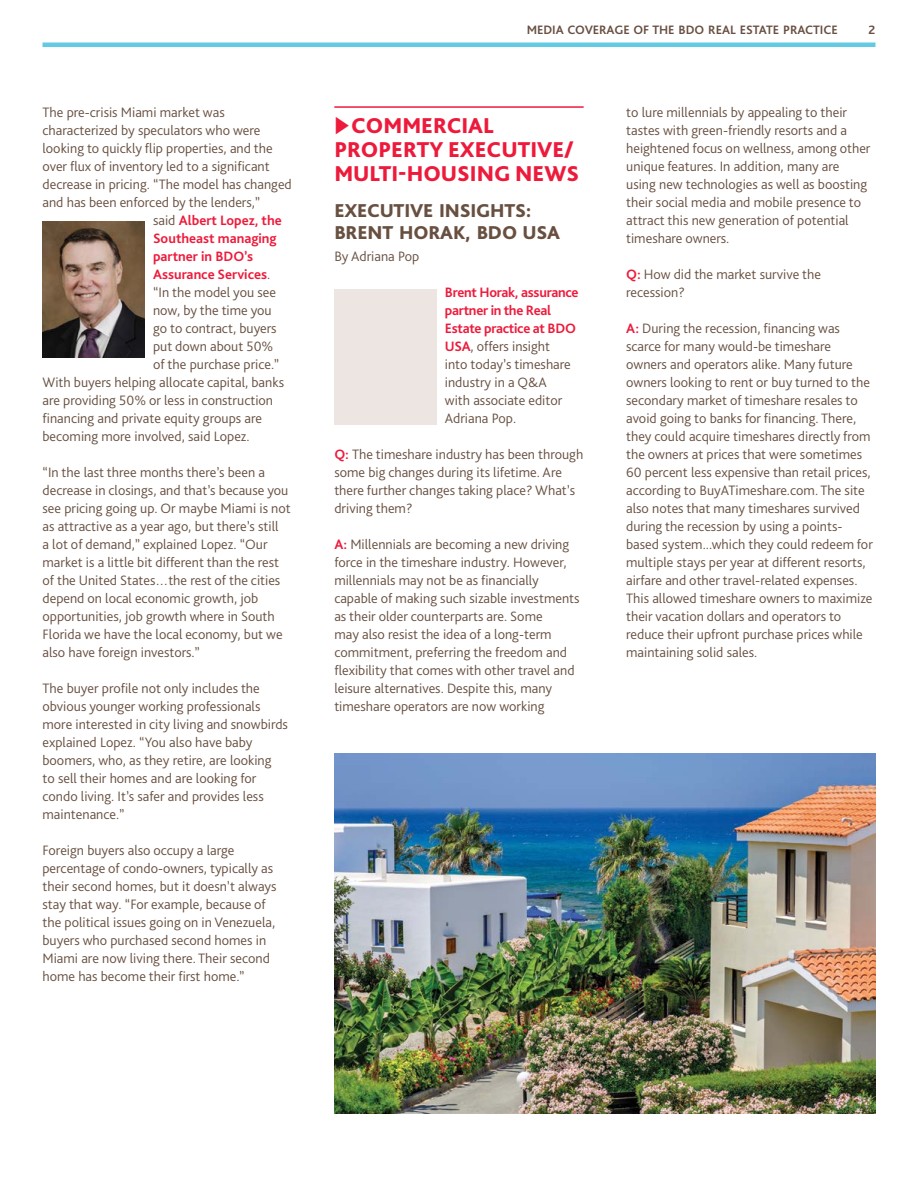
<style>
.page{position:relative;width:918px;height:1188px;background:#fff}
.page>*{position:absolute;margin:0;border:0;box-sizing:border-box;transform-origin:0 0}
.t1{font:800 22.5px/24px "Bliss Pro";color:#ed1a3b}
.t2{font:800 19.5px/22.5px "Bliss Pro";letter-spacing:-.01em;color:#685041}
.t3{font:300 14.25px/18px "Bliss Pro";color:#685041}
.t4{font:700 14.25px "Bliss Pro";color:#ed1a3b}
.t5{font:700 12.75px "Bliss Pro";letter-spacing:-.005em;color:#685041}
.s1{font-weight:300;color:#685041}
.s2{font-weight:700;color:#ed1a3b}
</style>
<div class="page">
<hr style="left:43px;top:43px;width:832px;height:4px;background:#62cae3">
<hr style="left:334px;top:106px;width:250px;height:2px;background:#ed1a3b">
<img style="left:43px;top:222px;width:102px;height:135px">
<div style="left:334px;top:289px;width:102px;height:136px;background:#ece5e1"></div>
<img style="left:334px;top:754px;width:541px;height:360px">
<p class="t3" style="left:43px;top:103px;width:184px">The pre-crisis Miami market was</p>
<p class="t3" style="left:43px;top:121px;width:219px">characterized by speculators who were</p>
<p class="t3" style="left:43px;top:139px;width:232px">looking to quickly flip properties, and the</p>
<p class="t3" style="left:43px;top:157px;width:229px">over flux of inventory led to a significant</p>
<p class="t3" style="left:43px;top:175px;width:251px">decrease in pricing. “The model has changed</p>
<p class="t3" style="left:43px;top:193px;width:219px">and has been enforced by the lenders,”</p>
<p class="t4" style="left:153px;top:212px;width:130px"><span class="s1">said</span> Albert Lopez, the</p>
<p class="t4" style="left:153px;top:230px;width:125px">Southeast managing</p>
<p class="t4" style="left:153px;top:248px;width:102px">partner in BDO’s</p>
<p class="t4" style="left:153px;top:266px;width:119px">Assurance Services<span class="s1">.</span></p>
<p class="t3" style="left:153px;top:283px;width:125px">“In the model you see</p>
<p class="t3" style="left:153px;top:301px;width:120px">now, by the time you</p>
<p class="t3" style="left:153px;top:319px;width:125px">go to contract, buyers</p>
<p class="t3" style="left:153px;top:337px;width:122px">put down about 50%</p>
<p class="t3" style="left:153px;top:355px;width:128px">of the purchase price.”</p>
<p class="t3" style="left:43px;top:373px;width:243px">With buyers helping allocate capital, banks</p>
<p class="t3" style="left:43px;top:391px;width:232px">are providing 50% or less in construction</p>
<p class="t3" style="left:43px;top:409px;width:221px">financing and private equity groups are</p>
<p class="t3" style="left:43px;top:427px;width:209px">becoming more involved, said Lopez.</p>
<p class="t3" style="left:43px;top:463px;width:250px">“In the last three months there’s been a decrease in closings, and that’s because you see pricing going up. Or maybe Miami is not as attractive as a year ago, but there’s still<br>a lot of demand,” explained Lopez. “Our market is a little bit different than the rest of the United States…the rest of the cities depend on local economic growth, job opportunities, job growth where in South Florida we have the local economy, but we also have foreign investors.”</p>
<p class="t3" style="left:43px;top:679px;width:247px">The buyer profile not only includes the obvious younger working professionals more interested in city living and snowbirds explained Lopez. “You also have baby boomers, who, as they retire, are looking<br>to sell their homes and are looking for condo living. It’s safer and provides less maintenance.”</p>
<p class="t3" style="left:43px;top:841px;width:236px">Foreign buyers also occupy a large percentage of condo-owners, typically as their second homes, but it doesn’t always stay that way. “For example, because of the political issues going on in Venezuela, buyers who purchased second homes in Miami are now living there. Their second home has become their first home.”</p>
<p class="t5" style="left:527px;top:22px;width:313px">MEDIA COVERAGE OF THE BDO REAL ESTATE PRACTICE</p>
<p class="t5" style="left:869px;top:22px;width:8px">2</p>
<h1 class="t1" style="left:334px;top:113px;width:246px">◆COMMERCIAL<br>PROPERTY EXECUTIVE/<br>MULTI-HOUSING NEWS</h1>
<h2 class="t2" style="left:334px;top:198px;width:227px">EXECUTIVE INSIGHTS:<br>BRENT HORAK, BDO USA</h2>
<p class="t3" style="left:334px;top:247px;width:87px">By Adriana Pop</p>
<p class="t3" style="left:445px;top:283px;width:135px"><span class="s2">Brent Horak, assurance partner in the Real<br>Estate practice at BDO<br>USA</span>, offers insight<br>into today’s timeshare industry in a Q&amp;A<br>with associate editor<br>Adriana Pop.</p>
<p class="t3" style="left:334px;top:445px;width:250px"><span class="s2">Q:</span> The timeshare industry has been through some big changes during its lifetime. Are there further changes taking place? What’s driving them?</p>
<p class="t3" style="left:334px;top:535px;width:247px"><span class="s2">A:</span> Millennials are becoming a new driving force in the timeshare industry. However, millennials may not be as financially capable of making such sizable investments as their older counterparts are. Some<br>may also resist the idea of a long-term commitment, preferring the freedom and flexibility that comes with other travel and leisure alternatives. Despite this, many timeshare operators are now working</p>
<p class="t3" style="left:626px;top:103px;width:246px">to lure millennials by appealing to their tastes with green-friendly resorts and a heightened focus on wellness, among other unique features. In addition, many are using new technologies as well as boosting their social media and mobile presence to attract this new generation of potential timeshare owners.</p>
<p class="t3" style="left:626px;top:265px;width:196px"><span class="s2">Q:</span> How did the market survive the recession?</p>
<p class="t3" style="left:626px;top:319px;width:248px"><span class="s2">A:</span> During the recession, financing was scarce for many would-be timeshare owners and operators alike. Many future owners looking to rent or buy turned to the secondary market of timeshare resales to avoid going to banks for financing. There, they could acquire timeshares directly from the owners at prices that were sometimes 60 percent less expensive than retail prices, according to BuyATimeshare.com. The site also notes that many timeshares survived during the recession by using a points&shy;based system...which they could redeem for multiple stays per year at different resorts, airfare and other travel-related expenses.<br>This allowed timeshare owners to maximize their vacation dollars and operators to reduce their upfront purchase prices while maintaining solid sales.</p>
</div>
